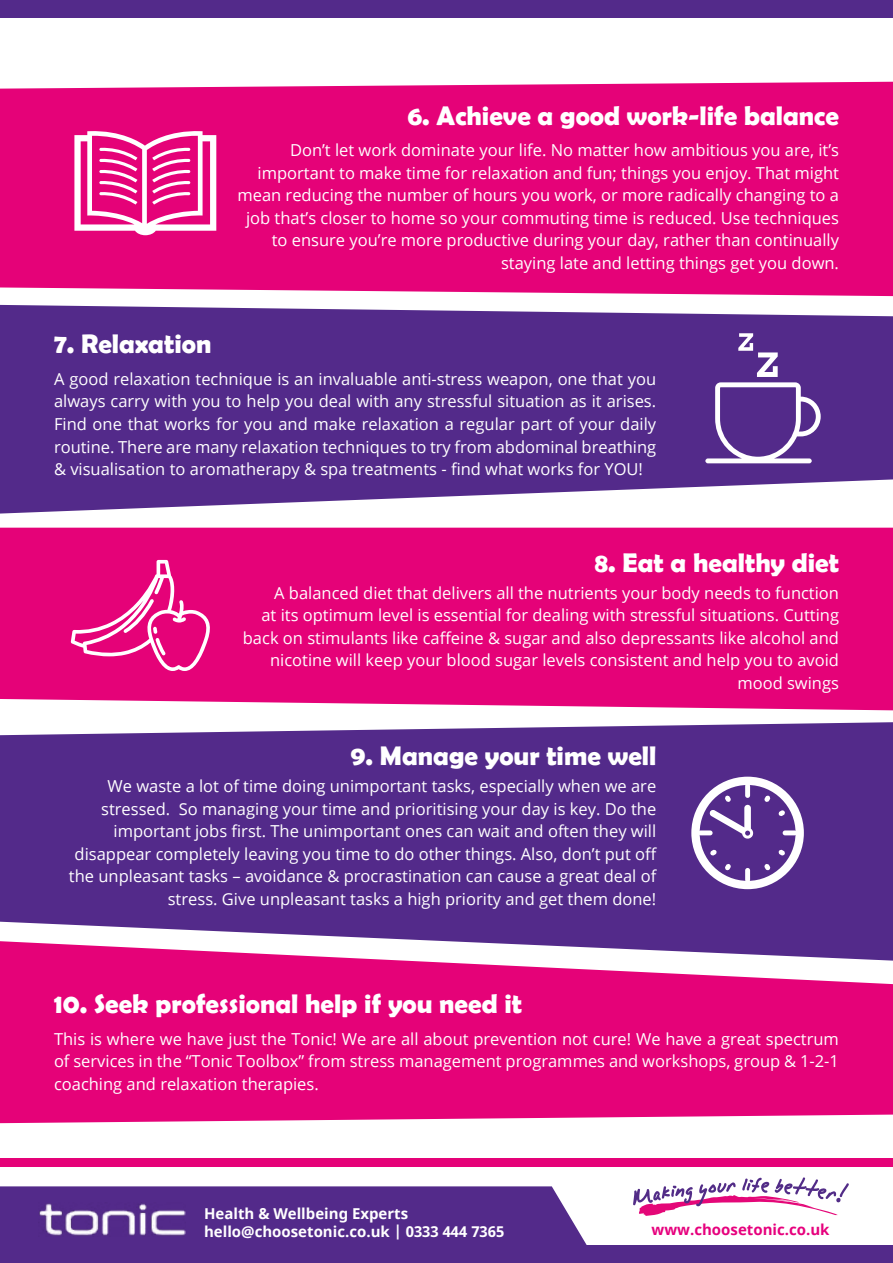
<style>
.page{position:relative;width:893px;height:1263px;background:#fff}
.page>*{position:absolute;margin:0;border:0;box-sizing:border-box;transform-origin:0 0}
.t1{font:700 27px "Berlin Sans FB Demi";color:#fff}
.t2{font:16.5px/22.5px "Open Sans";color:#fff;text-align:right}
.t3{font:700 15px/18px "Noto Sans";color:#fff}
.t4{font:700 15px "Noto Sans";color:#e6007d}
</style>
<div class="page">
<div style="left:0;top:961px;width:893px;height:162px;background:#e50278"></div>
<svg style="left:0;top:722px;width:893px;height:239px;fill:#532a8a"></svg>
<div style="left:0;top:82px;width:893px;height:214px;background:#e50278"></div>
<div style="left:0;top:528px;width:893px;height:182px;background:#e50278"></div>
<svg style="left:0;top:305px;width:893px;height:208px;fill:#532a8a"></svg>
<div style="left:0;top:0;width:893px;height:18px;background:#532a8a"></div>
<div style="left:0;top:1186px;width:587px;height:59px;background:#532a8a"></div>
<svg style="left:633px;top:1177px;width:216px;height:39px"></svg>
<div style="left:0;top:1245px;width:893px;height:18px;background:#532a8a"></div>
<img style="left:38px;top:1202px;width:147px;height:34px">
<div style="left:0;top:1158px;width:893px;height:8px;background:#e50278"></div>
<svg style="left:691px;top:777px;width:113px;height:112px"></svg>
<svg style="left:74px;top:130px;width:142px;height:105px"></svg>
<svg style="left:71px;top:560px;width:142px;height:111px"></svg>
<svg style="left:705px;top:333px;width:116px;height:130px"></svg>
<h1 class="t1" style="left:407px;top:100px;width:433px">6. Achieve a good work-life balance</h1>
<h1 class="t1" style="left:54px;top:328px;width:159px">7. Relaxation</h1>
<p class="t2" style="left:237px;top:139px;width:603px">Don’t let work dominate your life. No matter how ambitious you are, it’s important to make time for relaxation and fun; things you enjoy. That might mean reducing the number of hours you work, or more radically changing to a job that’s closer to home so your commuting time is reduced. Use techniques to ensure you’re more productive during your day, rather than continually staying late and letting things get you down.</p>
<p class="t2" style="left:54px;top:367px;width:604px;text-align:justify">A good relaxation technique is an invaluable anti-stress weapon, one that you always carry with you to help you deal with any stressful situation as it arises.<br>Find one that works for you and make relaxation a regular part of your daily routine. There are many relaxation techniques to try from abdominal breathing &amp; visualisation to aromatherapy &amp; spa treatments - find what works for YOU!</p>
<h1 class="t1" style="left:595px;top:547px;width:246px">8. Eat a healthy diet</h1>
<p class="t2" style="left:243px;top:581px;width:598px">A balanced diet that delivers all the nutrients your body needs to function<br>at its optimum level is essential for dealing with stressful situations. Cutting back on stimulants like caffeine &amp; sugar and also depressants like alcohol and nicotine will keep your blood sugar levels consistent and help you to avoid mood swings</p>
<h1 class="t1" style="left:350px;top:740px;width:307px">9. Manage your time well</h1>
<p class="t2" style="left:69px;top:774px;width:589px">We waste a lot of time doing unimportant tasks, especially when we are stressed. So managing your time and prioritising your day is key. Do the important jobs first. The unimportant ones can wait and often they will disappear completely leaving you time to do other things. Also, don’t put off the unpleasant tasks – avoidance &amp; procrastination can cause a great deal of stress. Give unpleasant tasks a high priority and get them done!</p>
<h1 class="t1" style="left:54px;top:988px;width:469px">10. Seek professional help if you need it</h1>
<p class="t2" style="left:54px;top:1027px;width:786px;text-align:justify">This is where we have just the Tonic! We are all about prevention not cure! We have a great spectrum of services in the “Tonic Toolbox” from stress management programmes and workshops, group &amp; 1-2-1 coaching and relaxation therapies.</p>
<p class="t3" style="left:204px;top:1205px;width:302px">Health &amp; Wellbeing Experts hello@choosetonic.co.uk | 0333 444 7365</p>
<p class="t4" style="left:652px;top:1219px;width:179px">www.choosetonic.co.uk</p>
</div>
